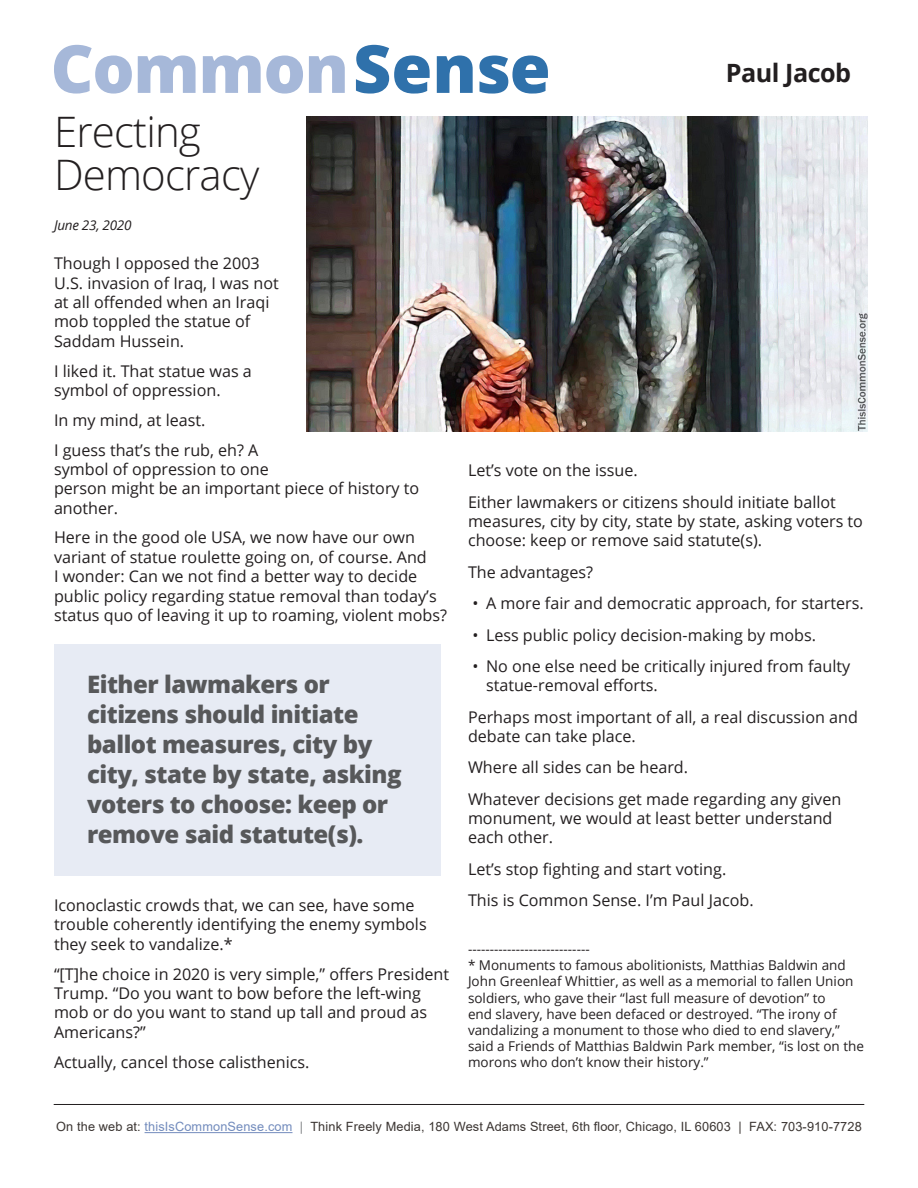
<style>
.page{position:relative;width:918px;height:1188px;background:#fff}
.page>*{position:absolute;margin:0;border:0;box-sizing:border-box;transform-origin:0 0}
.t1{font:800 66.45px "Open Sans";letter-spacing:-.02em;color:#a6b8d9}
.t2{font:300 42px/43.2px "Open Sans";letter-spacing:-.02em;color:#231f20}
.t3{font:700 25.2px "Open Sans";letter-spacing:-.02em;color:#231f20}
.t4{font:800 24px/30px "Open Sans";letter-spacing:-.02em;color:#57585a}
.t5{font:16.2px/19.4px "Open Sans";color:#231f20}
.t6{font:13.5px/16.2px "Open Sans";color:#231f20}
.t7{font:italic 13.5px "Open Sans";letter-spacing:-.02em;color:#231f20}
.t8{font:12.75px "Arial";letter-spacing:.01em;color:#3b3532}
.s1{color:#2f71ab}
.s2{color:#738cbd}
.s3{color:#808285}
</style>
<div class="page">
<hr style="left:145px;top:1132px;width:148px;height:1px;background:#738cbd">
<img style="left:307px;top:116px;width:561px;height:316px">
<hr style="left:54px;top:1104px;width:810px;height:1px;background:#231f20">
<div style="left:54px;top:644px;width:387px;height:232px;background:#e7ebf4"></div>
<p class="t1" style="left:51px;top:18px;width:502px">Common<span class="s1">Sense</span></p>
<p class="t3" style="left:726px;top:55px;width:127px">Paul Jacob</p>
<p class="t2" style="left:54px;top:109px;width:207px">Erecting<br>Democracy</p>
<p class="t7" style="left:54px;top:216px;width:79px">June 23, 2020</p>
<p class="t5" style="left:54px;top:253px;width:226px">Though I opposed the 2003<br>U.S. invasion of Iraq, I was not at all offended when an Iraqi mob toppled the statue of<br>Saddam Hussein.</p>
<p class="t5" style="left:54px;top:361px;width:199px">I liked it. That statue was a symbol of oppression.</p>
<p class="t5" style="left:54px;top:410px;width:153px">In my mind, at least.</p>
<p class="t5" style="left:54px;top:440px;width:367px">I guess that’s the rub, eh? A<br>symbol of oppression to one<br>person might be an important piece of history to another.</p>
<p class="t5" style="left:54px;top:528px;width:394px">Here in the good ole USA, we now have our own variant of statue roulette going on, of course. And<br>I wonder: Can we not find a better way to decide public policy regarding statue removal than today’s status quo of leaving it up to roaming, violent mobs?</p>
<p class="t4" style="left:87px;top:668px;width:316px">Either lawmakers or citizens should initiate ballot measures, city by city, state by state, asking voters to choose: keep or remove said statute(s).</p>
<p class="t5" style="left:54px;top:895px;width:374px">Iconoclastic crowds that, we can see, have some trouble coherently identifying the enemy symbols they seek to vandalize.*</p>
<p class="t5" style="left:54px;top:964px;width:397px">“[T]he choice in 2020 is very simple,” offers President Trump. “Do you want to bow before the left-wing mob or do you want to stand up tall and proud as Americans?”</p>
<p class="t5" style="left:54px;top:1052px;width:257px">Actually, cancel those calisthenics.</p>
<p class="t5" style="left:468px;top:460px;width:171px">Let’s vote on the issue.</p>
<p class="t5" style="left:468px;top:492px;width:397px">Either lawmakers or citizens should initiate ballot measures, city by city, state by state, asking voters to choose: keep or remove said statute(s).</p>
<p class="t5" style="left:468px;top:562px;width:127px">The advantages?</p>
<p class="t5" style="left:472px;top:593px;width:393px">• A more fair and democratic approach, for starters.</p>
<p class="t5" style="left:472px;top:625px;width:345px">• Less public policy decision-making by mobs.</p>
<p class="t5" style="left:486px;top:656px;width:366px;text-indent:-14px">• No one else need be critically injured from faulty statue-removal efforts.</p>
<p class="t5" style="left:468px;top:707px;width:391px">Perhaps most important of all, a real discussion and debate can take place.</p>
<p class="t5" style="left:468px;top:757px;width:222px">Where all sides can be heard.</p>
<p class="t5" style="left:468px;top:789px;width:375px">Whatever decisions get made regarding any given monument, we would at least better understand each other.</p>
<p class="t5" style="left:468px;top:859px;width:260px">Let’s stop fighting and start voting.</p>
<p class="t5" style="left:468px;top:890px;width:287px">This is Common Sense. I’m Paul Jacob.</p>
<p class="t6" style="left:468px;top:941px;width:397px">----------------------------<br>* Monuments to famous abolitionists, Matthias Baldwin and John Greenleaf Whittier, as well as a memorial to fallen Union soldiers, who gave their “last full measure of devotion” to<br>end slavery, have been defaced or destroyed. “The irony of vandalizing a monument to those who died to end slavery,” said a Friends of Matthias Baldwin Park member, “is lost on the morons who don’t know their history.”</p>
<p class="t8" style="left:56px;top:1118px;width:807px">On the web at: <span class="s2">thisIsCommonSense.com</span> <span class="s3">|</span> Think Freely Media, 180 West Adams Street, 6th floor, Chicago, IL 60603 | FAX: 703-910-7728</p>
</div>
